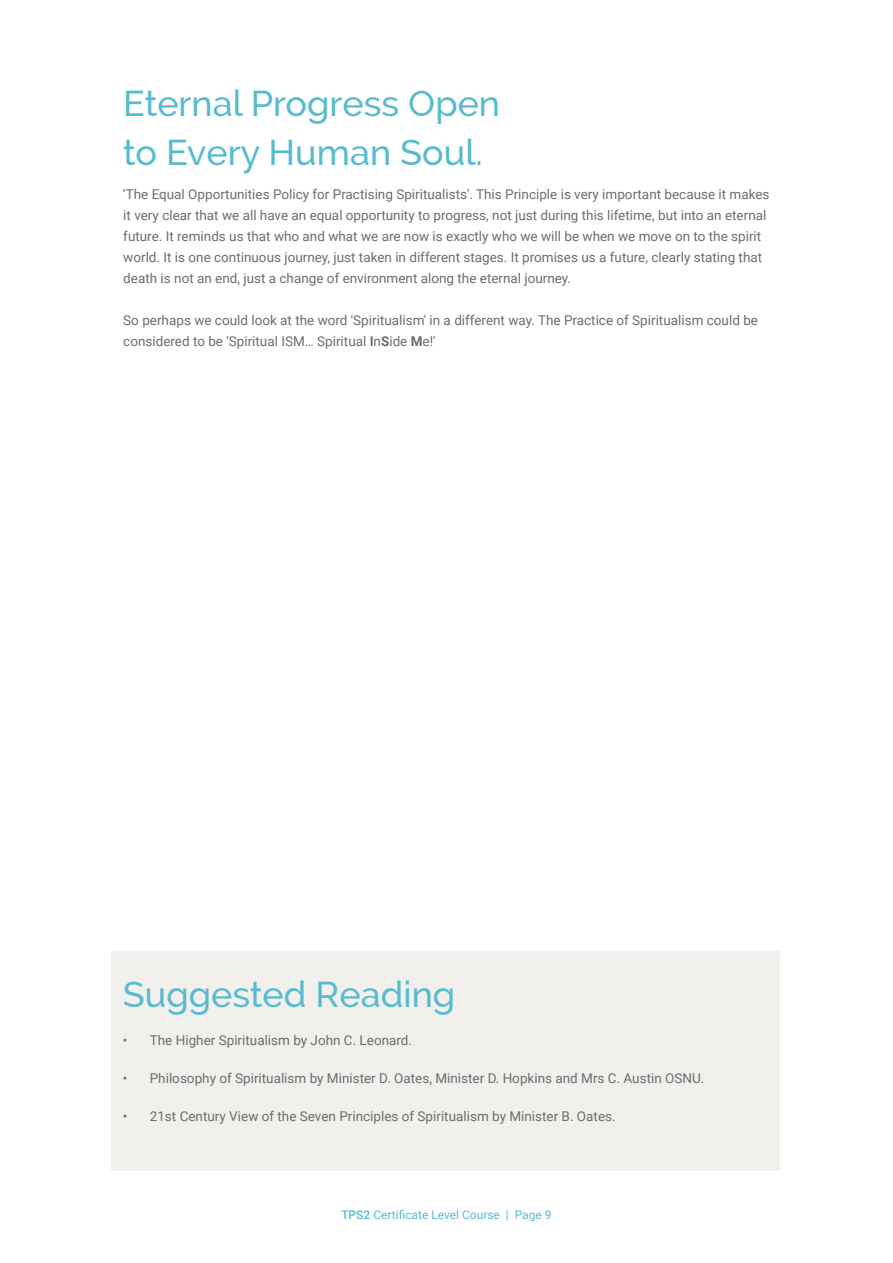
<style>
.page{position:relative;width:893px;height:1263px;background:#fff}
.page>*{position:absolute;margin:0;border:0;box-sizing:border-box;transform-origin:0 0}
.t1{font:500 36px "Raleway";color:#58bbce}
.t2{font:13.5px/21px "Roboto";color:#6c6d70}
.t3{font:12px "Roboto";color:#58bbce}
.s1{font-weight:700}
.s2{font-weight:500}
</style>
<div class="page">
<div style="left:112px;top:951px;width:668px;height:219px;background:#f2f0ec"></div>
<p class="t1" style="left:123px;top:83px;width:378px">Eternal Progress Open</p>
<p class="t1" style="left:123px;top:131px;width:361px">to Every Human Soul.</p>
<p class="t2" style="left:123px;top:183px;width:648px">'The Equal Opportunities Policy for Practising Spiritualists'. This Principle is very important because it makes it very clear that we all have an equal opportunity to progress, not just during this lifetime, but into an eternal future. It reminds us that who and what we are now is exactly who we will be when we move on to the spirit world. It is one continuous journey, just taken in different stages. It promises us a future, clearly stating that death is not an end, just a change of environment along the eternal journey.</p>
<p class="t2" style="left:123px;top:309px;width:636px">So perhaps we could look at the word 'Spiritualism' in a different way. The Practice of Spiritualism could be considered to be 'Spiritual ISM… Spiritual <span class="s1">I</span>n<span class="s1">S</span>ide <span class="s1">M</span>e!'</p>
<p class="t1" style="left:123px;top:973px;width:334px">Suggested Reading</p>
<p class="t2" style="left:123px;top:1029px;width:291px">• The Higher Spiritualism by John C. Leonard.</p>
<p class="t2" style="left:123px;top:1067px;width:583px">• Philosophy of Spiritualism by Minister D. Oates, Minister D. Hopkins and Mrs C. Austin OSNU.</p>
<p class="t2" style="left:123px;top:1105px;width:494px">• 21st Century View of the Seven Principles of Spiritualism by Minister B. Oates.</p>
<p class="t3" style="left:341px;top:1207px;width:212px"><span class="s2">TPS2</span> Certificate Level Course | Page 9</p>
</div>
